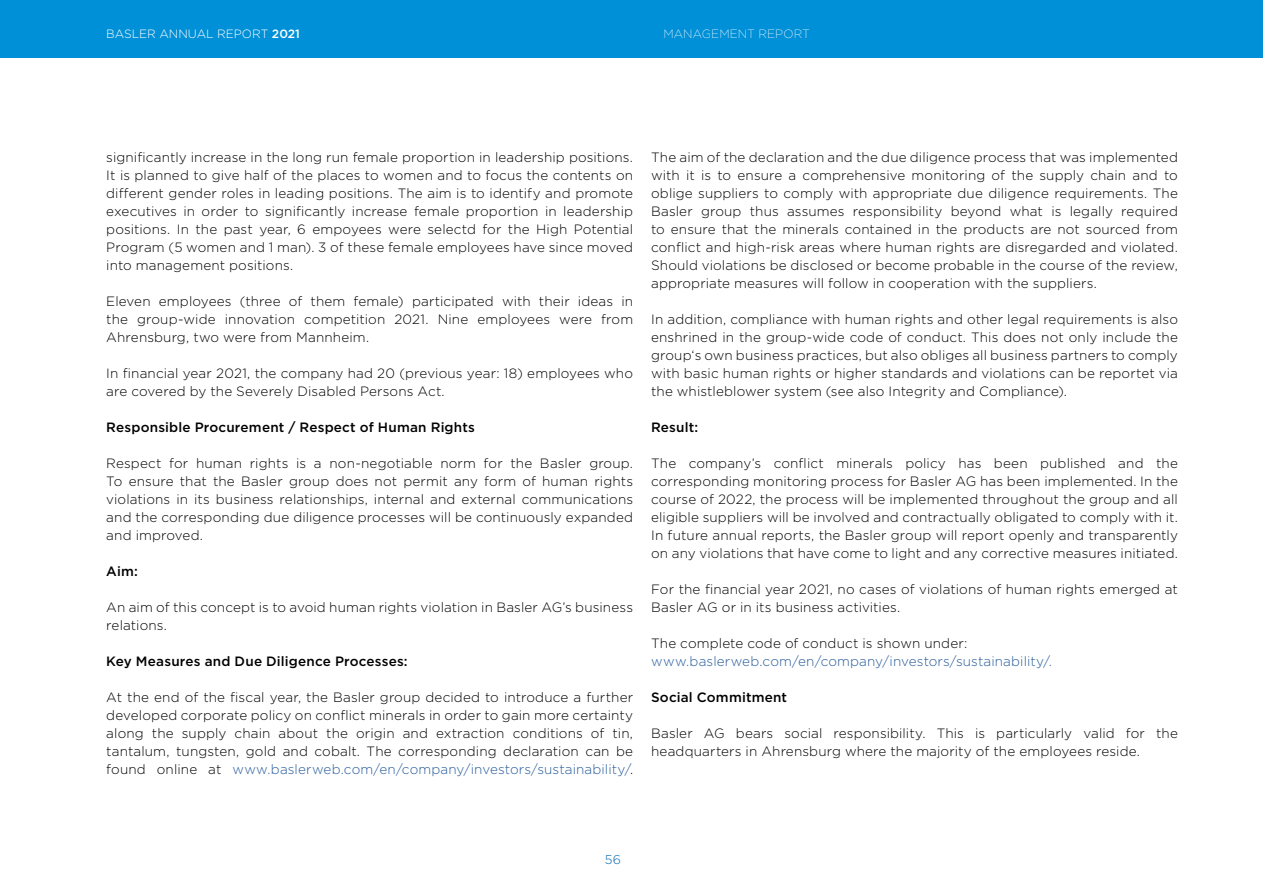
<style>
.page{position:relative;width:1263px;height:893px;background:#fff}
.page>*{position:absolute;margin:0;border:0;box-sizing:border-box;transform-origin:0 0}
.Fließtext{font:300 13.5px/18px "Gotham";letter-spacing:.01em;color:#000;text-align:justify}
.Fließtext_Medium_sch{font:500 13.5px "Gotham";letter-spacing:.01em;color:#000}
.Fließtext-2{font:300 13.5px/18px "Gotham";letter-spacing:.01em;color:#275b9b}
.t1{font:300 12.75px "Gotham";color:#0069b4}
.t2{font:300 12px "Gotham";color:#fff}
.t3{font:200 12px "Gotham";letter-spacing:.01em;color:#fff}
.s1{font-weight:500}
.s2{color:#275b9b}
.s3{color:#000}
</style>
<div class="page">
<div style="left:0;top:0;width:1263px;height:57px;background:#0090d7"></div>
<p class="t2" style="left:106px;top:26px;width:195px">BASLER ANNUAL REPORT <span class="s1">2021</span></p>
<p class="t3" style="left:663px;top:26px;width:148px">MANAGEMENT REPORT</p>
<p class="Fließtext" style="left:106px;top:148px;width:528px">significantly increase in the long run female proportion in leadership positions.<br>It is planned to give half of the places to women and to focus the contents on different gender roles in leading positions. The aim is to identify and promote executives in order to significantly increase female proportion in leadership positions. In the past year, 6 empoyees were selectd for the High Potential Program (5 women and 1 man). 3 of these female employees have since moved into management positions.</p>
<p class="Fließtext" style="left:106px;top:292px;width:528px">Eleven employees (three of them female) participated with their ideas in the group-wide innovation competition 2021. Nine employees were from Ahrensburg, two were from Mannheim.</p>
<p class="Fließtext" style="left:106px;top:364px;width:528px">In financial year 2021, the company had 20 (previous year: 18) employees who are covered by the Severely Disabled Persons Act.</p>
<p class="Fließtext_Medium_sch" style="left:106px;top:418px;width:370px">Responsible Procurement / Respect of Human Rights</p>
<p class="Fließtext" style="left:106px;top:454px;width:528px">Respect for human rights is a non-negotiable norm for the Basler group.<br>To ensure that the Basler group does not permit any form of human rights violations in its business relationships, internal and external communications and the corresponding due diligence processes will be continuously expanded and improved.</p>
<p class="Fließtext_Medium_sch" style="left:106px;top:562px;width:33px">Aim:</p>
<p class="Fließtext" style="left:106px;top:598px;width:528px">An aim of this concept is to avoid human rights violation in Basler AG’s business relations.</p>
<p class="Fließtext_Medium_sch" style="left:106px;top:652px;width:303px">Key Measures and Due Diligence Processes:</p>
<p class="Fließtext" style="left:106px;top:688px;width:528px">At the end of the fiscal year, the Basler group decided to introduce a further developed corporate policy on conflict minerals in order to gain more certainty along the supply chain about the origin and extraction conditions of tin, tantalum, tungsten, gold and cobalt. The corresponding declaration can be found online at <span class="s2">www.baslerweb.com/en/company/investors/sustainability/</span>.</p>
<p class="Fließtext" style="left:651px;top:148px;width:528px">The aim of the declaration and the due diligence process that was implemented with it is to ensure a comprehensive monitoring of the supply chain and to oblige suppliers to comply with appropriate due diligence requirements. The Basler group thus assumes responsibility beyond what is legally required to ensure that the minerals contained in the products are not sourced from conflict and high-risk areas where human rights are disregarded and violated.<br>Should violations be disclosed or become probable in the course of the review, appropriate measures will follow in cooperation with the suppliers.</p>
<p class="Fließtext" style="left:651px;top:310px;width:528px">In addition, compliance with human rights and other legal requirements is also enshrined in the group-wide code of conduct. This does not only include the group‘s own business practices, but also obliges all business partners to comply with basic human rights or higher standards and violations can be reportet via the whistleblower system (see also Integrity and Compliance).</p>
<p class="Fließtext_Medium_sch" style="left:651px;top:418px;width:49px">Result:</p>
<p class="Fließtext" style="left:651px;top:454px;width:528px">The company’s conflict minerals policy has been published and the corresponding monitoring process for Basler AG has been implemented. In the course of 2022, the process will be implemented throughout the group and all eligible suppliers will be involved and contractually obligated to comply with it.<br>In future annual reports, the Basler group will report openly and transparently on any violations that have come to light and any corrective measures initiated.</p>
<p class="Fließtext" style="left:651px;top:580px;width:528px">For the financial year 2021, no cases of violations of human rights emerged at<br>Basler AG or in its business activities.</p>
<p class="Fließtext-2" style="left:651px;top:634px;width:402px"><span class="s3">The complete code of conduct is shown under: </span>www.baslerweb.com/en/company/investors/sustainability/.</p>
<p class="Fließtext_Medium_sch" style="left:651px;top:688px;width:138px">Social Commitment</p>
<p class="Fließtext" style="left:651px;top:724px;width:528px">Basler AG bears social responsibility. This is particularly valid for the headquarters in Ahrensburg where the majority of the employees reside.</p>
<p class="t1" style="left:605px;top:852px;width:17px">56</p>
</div>
